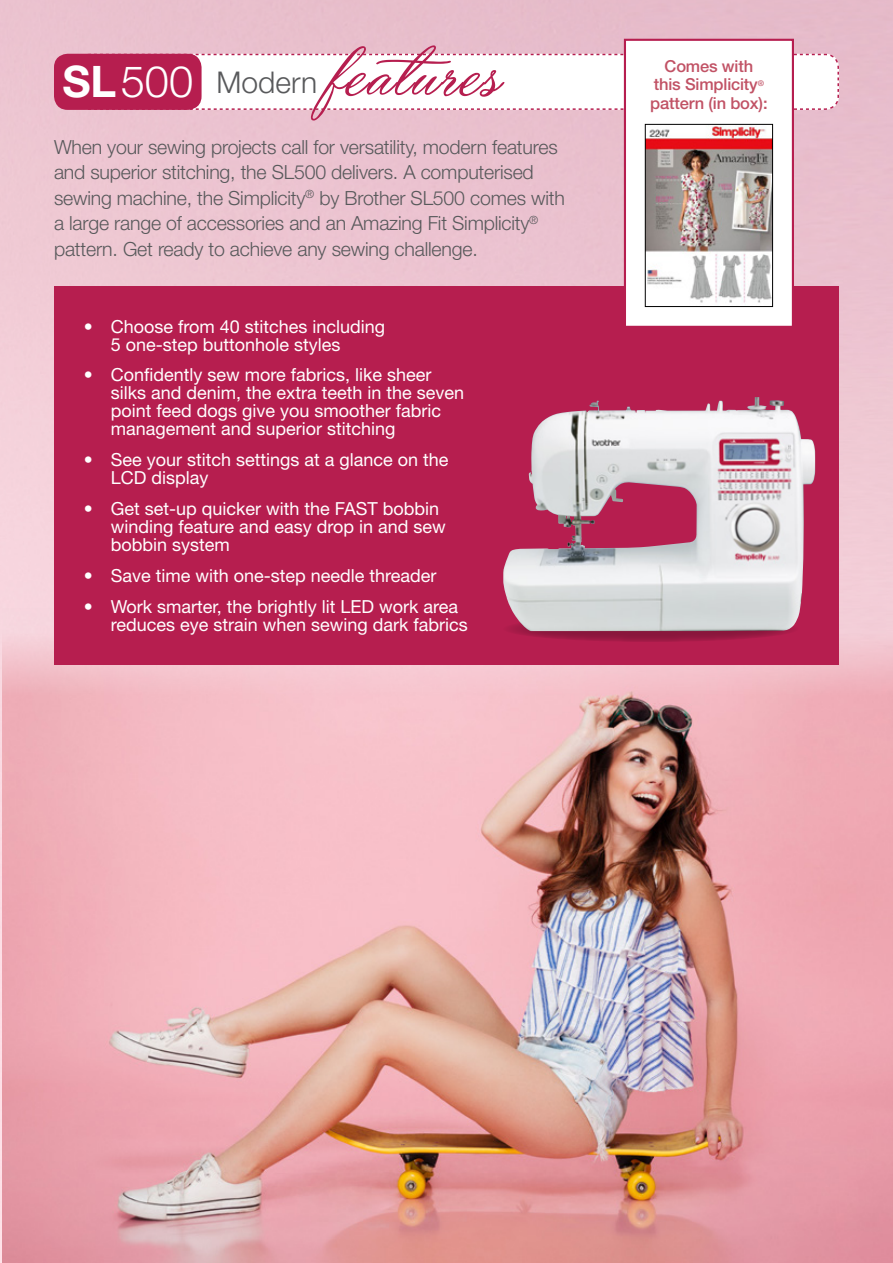
<style>
.page{position:relative;width:893px;height:1263px;background:#fff}
.page>*{position:absolute;margin:0;border:0;box-sizing:border-box;transform-origin:0 0}
.t1{font:90px "Yaquote Script Personal Use";letter-spacing:.015em;color:#b61e4f}
.t2{font:300 43.5px "Helvetica Neue LT Std";color:#fff}
.t3{font:300 30px "Helvetica Neue LT Std";color:#58595b}
.t4{font:300 19.5px/25.5px "Helvetica Neue LT Std";letter-spacing:-.01em;color:#58595b}
.t5{font:18px/18px "Helvetica Neue LT Std";color:#fff}
.t6{font:500 16.5px/18.8px "Helvetica Neue LT Std";letter-spacing:-.01em;color:#c15265;text-align:center}
.s1{font-weight:700}
</style>
<div class="page">
<img style="left:0;top:0;width:893px;height:1263px">
<img style="left:2px;top:608px;width:891px;height:655px">
<svg style="left:75px;top:53px;width:765px;height:58px"></svg>
<svg style="left:54px;top:286px;width:785px;height:378px;background:#bc3f68"></svg>
<div style="left:54px;top:54px;width:148px;height:56px;background:#b61e4f;border-radius:14px"></div>
<svg style="left:503px;top:616px;width:296px;height:26px;background:#b68394"></svg>
<img style="left:589px;top:397px;width:166px;height:15px">
<div style="left:624px;top:39px;width:170px;height:289px;background:#fff;border:2px solid #b61e4f"></div>
<img style="left:647px;top:126px;width:124px;height:177px">
<div style="left:645px;top:124px;width:128px;height:183px;border:1px solid #000"></div>
<h2 class="t2" style="left:62px;top:55px;width:132px"><span class="s1">SL</span>500</h2>
<h1 class="t1" style="left:329px;top:22px;width:174px">features</h1>
<h3 class="t3" style="left:217px;top:64px;width:102px">Modern</h3>
<p class="t4" style="left:54px;top:134px;width:512px">When your sewing projects call for versatility, modern features and superior stitching, the SL500 delivers. A computerised sewing machine, the Simplicity<sup>®</sup> by Brother SL500 comes with a large range of accessories and an Amazing Fit Simplicity<sup>® </sup>pattern. Get ready to achieve any sewing challenge.</p>
<p class="t5" style="left:111px;top:317px;width:276px;text-indent:-27px">• Choose from 40 stitches including<br>5 one-step buttonhole styles</p>
<p class="t5" style="left:111px;top:366px;width:355px;text-indent:-27px">• Confidently sew more fabrics, like sheer silks and denim, the extra teeth in the seven point feed dogs give you smoother fabric management and superior stitching</p>
<p class="t5" style="left:111px;top:451px;width:339px;text-indent:-27px">• See your stitch settings at a glance on the<br>LCD display</p>
<p class="t5" style="left:111px;top:499px;width:337px;text-indent:-27px">• Get set-up quicker with the FAST bobbin winding feature and easy drop in and sew bobbin system</p>
<p class="t5" style="left:84px;top:566px;width:354px">• Save time with one-step needle threader</p>
<p class="t5" style="left:111px;top:597px;width:359px;text-indent:-27px">• Work smarter, the brightly lit LED work area reduces eye strain when sewing dark fabrics</p>
<p class="t6" style="left:650px;top:56px;width:119px">Comes with this Simplicity<sup>® </sup>pattern (in box):</p>
</div>
